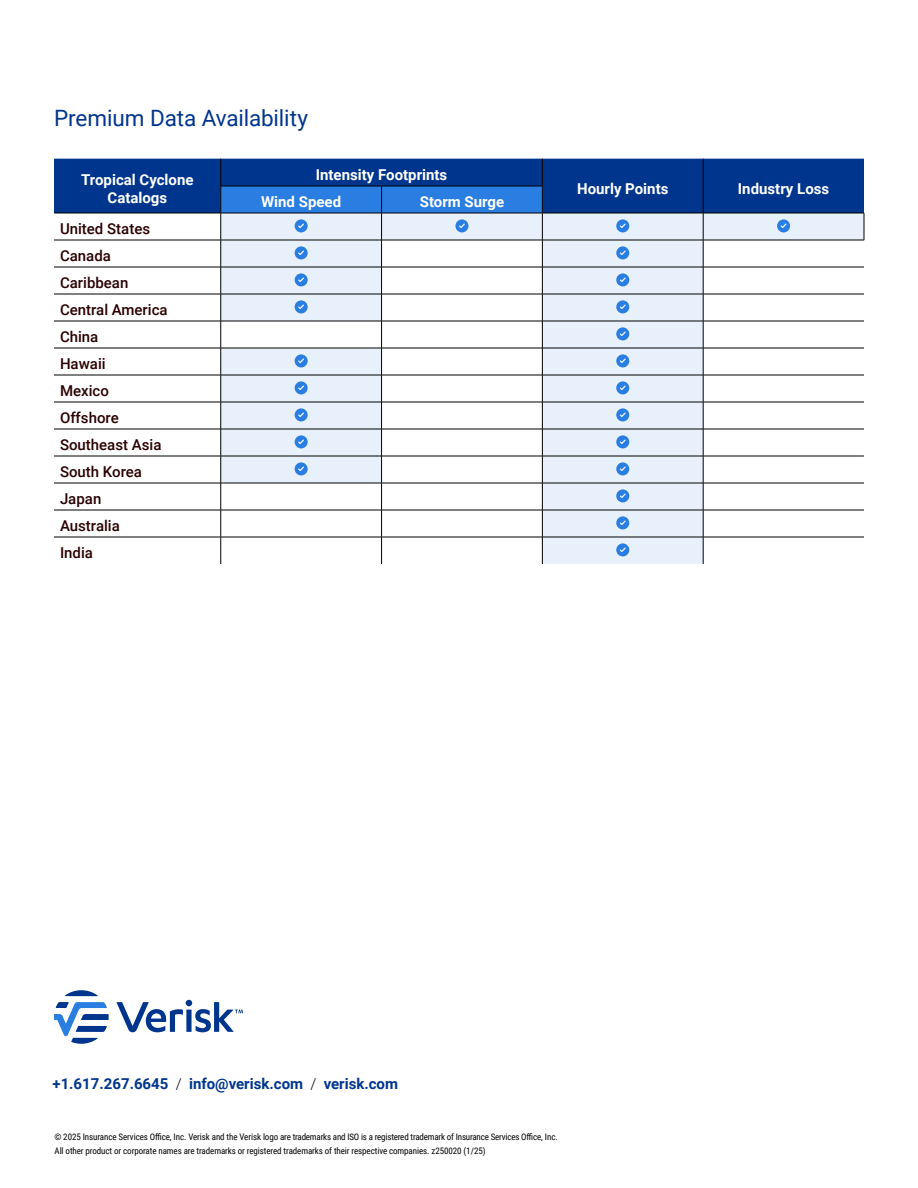
<style>
.page{position:relative;width:918px;height:1188px;background:#fff}
.page>*{position:absolute;margin:0;border:0;box-sizing:border-box;transform-origin:0 0}
.subhead_15_18{font:22.5px "Roboto";letter-spacing:-.005em;color:#00358e}
.Chart_Title{font:500 15px "Roboto";color:#2a0000}
.Chart_Title-2{font:700 15px/18px "Roboto";color:#fff;text-align:center}
.body_copy_10_12{font:700 15px "Roboto";color:#00358e}
.legal_copy_6_9{font:9px/13.5px "Roboto Condensed";letter-spacing:-.01em;color:#000}
.s1{font-weight:300;color:#000}
</style>
<div class="page">
<svg style="left:54px;top:990px;width:189px;height:54px"></svg>
<div style="left:54px;top:159px;width:810px;height:54px;background:#00358e"></div>
<svg style="left:543px;top:214px;width:321px;height:350px;fill:#e8f1fb"></svg>
<hr style="left:54px;top:213px;width:167px;height:1px;background:#000">
<hr style="left:542px;top:213px;width:161px;height:1px;background:#000">
<hr style="left:703px;top:213px;width:161px;height:1px;background:#000">
<svg style="left:864px;top:213px;width:1px;height:27px"></svg>
<hr style="left:54px;top:240px;width:167px;height:1px;background:#000">
<hr style="left:542px;top:240px;width:161px;height:1px;background:#000">
<hr style="left:703px;top:240px;width:161px;height:1px;background:#000">
<hr style="left:54px;top:267px;width:167px;height:1px;background:#000">
<hr style="left:542px;top:267px;width:161px;height:1px;background:#000">
<hr style="left:703px;top:267px;width:161px;height:1px;background:#000">
<hr style="left:54px;top:294px;width:167px;height:1px;background:#000">
<hr style="left:542px;top:294px;width:161px;height:1px;background:#000">
<hr style="left:703px;top:294px;width:161px;height:1px;background:#000">
<hr style="left:54px;top:321px;width:167px;height:1px;background:#000">
<hr style="left:542px;top:321px;width:161px;height:1px;background:#000">
<hr style="left:703px;top:321px;width:161px;height:1px;background:#000">
<hr style="left:54px;top:348px;width:167px;height:1px;background:#000">
<hr style="left:542px;top:348px;width:161px;height:1px;background:#000">
<hr style="left:703px;top:348px;width:161px;height:1px;background:#000">
<hr style="left:54px;top:375px;width:167px;height:1px;background:#000">
<hr style="left:542px;top:375px;width:161px;height:1px;background:#000">
<hr style="left:703px;top:375px;width:161px;height:1px;background:#000">
<hr style="left:54px;top:402px;width:167px;height:1px;background:#000">
<hr style="left:542px;top:402px;width:161px;height:1px;background:#000">
<hr style="left:703px;top:402px;width:161px;height:1px;background:#000">
<hr style="left:54px;top:429px;width:167px;height:1px;background:#000">
<hr style="left:542px;top:429px;width:161px;height:1px;background:#000">
<hr style="left:703px;top:429px;width:161px;height:1px;background:#000">
<hr style="left:54px;top:456px;width:167px;height:1px;background:#000">
<hr style="left:542px;top:456px;width:161px;height:1px;background:#000">
<hr style="left:703px;top:456px;width:161px;height:1px;background:#000">
<hr style="left:54px;top:483px;width:167px;height:1px;background:#000">
<hr style="left:542px;top:483px;width:161px;height:1px;background:#000">
<hr style="left:703px;top:483px;width:161px;height:1px;background:#000">
<hr style="left:54px;top:510px;width:167px;height:1px;background:#000">
<hr style="left:542px;top:510px;width:161px;height:1px;background:#000">
<hr style="left:703px;top:510px;width:161px;height:1px;background:#000">
<hr style="left:54px;top:537px;width:167px;height:1px;background:#000">
<hr style="left:542px;top:537px;width:161px;height:1px;background:#000">
<hr style="left:703px;top:537px;width:161px;height:1px;background:#000">
<svg style="left:703px;top:159px;width:1px;height:405px"></svg>
<svg style="left:616px;top:219px;width:13px;height:13px"></svg>
<svg style="left:777px;top:219px;width:13px;height:13px"></svg>
<svg style="left:616px;top:246px;width:13px;height:13px"></svg>
<svg style="left:616px;top:273px;width:13px;height:13px"></svg>
<svg style="left:616px;top:300px;width:13px;height:13px"></svg>
<svg style="left:616px;top:327px;width:13px;height:13px"></svg>
<svg style="left:616px;top:354px;width:13px;height:13px"></svg>
<svg style="left:616px;top:381px;width:13px;height:13px"></svg>
<svg style="left:616px;top:408px;width:13px;height:13px"></svg>
<svg style="left:616px;top:435px;width:13px;height:13px"></svg>
<svg style="left:220px;top:159px;width:323px;height:405px"></svg>
<svg style="left:616px;top:462px;width:13px;height:13px"></svg>
<svg style="left:616px;top:489px;width:13px;height:13px"></svg>
<svg style="left:616px;top:516px;width:13px;height:13px"></svg>
<svg style="left:616px;top:543px;width:13px;height:13px"></svg>
<p class="subhead_15_18" style="left:54px;top:102px;width:256px">Premium Data Availability</p>
<p class="Chart_Title-2" style="left:81px;top:170px;width:114px">Tropical Cyclone<br>Catalogs</p>
<p class="Chart_Title-2" style="left:316px;top:165px;width:133px">Intensity Footprints</p>
<p class="Chart_Title-2" style="left:261px;top:192px;width:82px">Wind Speed</p>
<p class="Chart_Title-2" style="left:420px;top:192px;width:86px">Storm Surge</p>
<p class="Chart_Title" style="left:60px;top:218px;width:92px">United States</p>
<p class="Chart_Title" style="left:60px;top:245px;width:52px">Canada</p>
<p class="Chart_Title" style="left:60px;top:272px;width:70px">Caribbean</p>
<p class="Chart_Title" style="left:60px;top:299px;width:109px">Central America</p>
<p class="Chart_Title" style="left:60px;top:326px;width:40px">China</p>
<p class="Chart_Title" style="left:60px;top:353px;width:47px">Hawaii</p>
<p class="Chart_Title" style="left:60px;top:380px;width:50px">Mexico</p>
<p class="Chart_Title" style="left:60px;top:407px;width:60px">Offshore</p>
<p class="Chart_Title" style="left:60px;top:434px;width:103px">Southeast Asia</p>
<p class="Chart_Title" style="left:60px;top:461px;width:84px">South Korea</p>
<p class="Chart_Title" style="left:60px;top:488px;width:43px">Japan</p>
<p class="Chart_Title" style="left:60px;top:515px;width:61px">Australia</p>
<p class="Chart_Title" style="left:60px;top:542px;width:34px">India</p>
<p class="Chart_Title-2" style="left:577px;top:179px;width:93px">Hourly Points</p>
<p class="Chart_Title-2" style="left:738px;top:179px;width:93px">Industry Loss</p>
<p class="body_copy_10_12" style="left:52px;top:1073px;width:347px">+1.617.267.6645 <span class="s1">/</span> info@verisk.com <span class="s1">/</span> verisk.com</p>
<p class="legal_copy_6_9" style="left:54px;top:1130px;width:505px">© 2025 Insurance Services Office, Inc. Verisk and the Verisk logo are trademarks and ISO is a registered trademark of Insurance Services Office, Inc.<br>All other product or corporate names are trademarks or registered trademarks of their respective companies. z250020 (1/25)</p>
</div>
